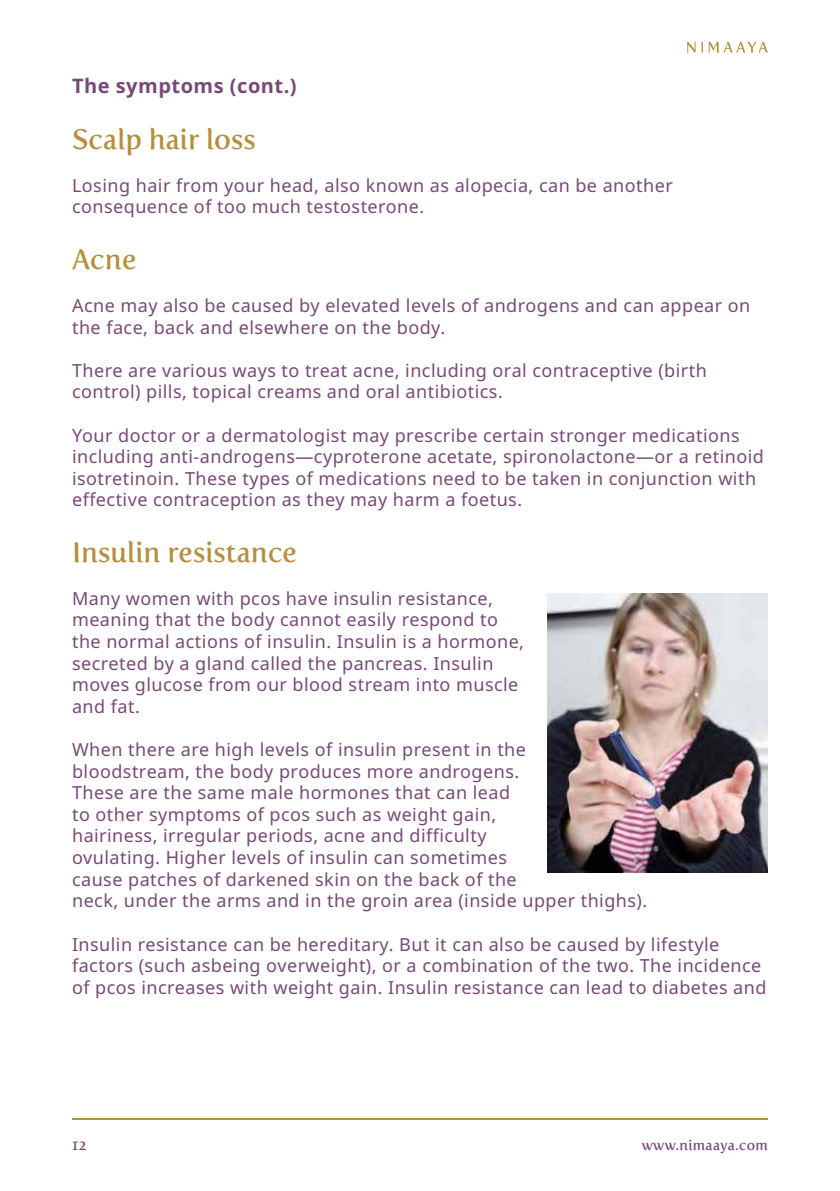
<style>
.page{position:relative;width:840px;height:1191px;background:#fff}
.page>*{position:absolute;margin:0;border:0;box-sizing:border-box;transform-origin:0 0}
.t1{font:28px "Fertigo Pro";color:#b58f3e}
.t2{font:700 20px "Noto Sans UI";letter-spacing:.025em;color:#774976}
.t3{font:18px/21.6px "Noto Sans UI";letter-spacing:.025em;color:#774976}
.t4{font:14px "Fertigo Pro";letter-spacing:.025em;color:#774976}
</style>
<div class="page">
<hr style="left:72px;top:1118px;width:695px;height:2px;background:#b58f3e">
<svg style="left:687px;top:42px;width:8px;height:11px"></svg>
<svg style="left:708px;top:42px;width:59px;height:11px"></svg>
<img style="left:547px;top:593px;width:220px;height:279px">
<p class="t2" style="left:72px;top:72px;width:226px">The symptoms (cont.)</p>
<h1 class="t1" style="left:72px;top:122px;width:185px">Scalp hair loss</h1>
<p class="t3" style="left:72px;top:174px;width:602px">Losing hair from your head, also known as alopecia, can be another consequence of too much testosterone.</p>
<h1 class="t1" style="left:72px;top:242px;width:66px">Acne</h1>
<p class="t3" style="left:72px;top:294px;width:679px">Acne may also be caused by elevated levels of androgens and can appear on the face, back and elsewhere on the body.</p>
<p class="t3" style="left:72px;top:359px;width:636px">There are various ways to treat acne, including oral contraceptive (birth control) pills, topical creams and oral antibiotics.</p>
<p class="t3" style="left:72px;top:424px;width:693px">Your doctor or a dermatologist may prescribe certain stronger medications including anti-androgens—cyproterone acetate, spironolactone—or a retinoid isotretinoin. These types of medications need to be taken in conjunction with effective contraception as they may harm a foetus.</p>
<h1 class="t1" style="left:72px;top:535px;width:226px">Insulin resistance</h1>
<p class="t3" style="left:72px;top:587px;width:453px">Many women with pcos have insulin resistance, meaning that the body cannot easily respond to the normal actions of insulin. Insulin is a hormone, secreted by a gland called the pancreas. Insulin moves glucose from our blood stream into muscle and fat.</p>
<p class="t3" style="left:72px;top:738px;width:576px">When there are high levels of insulin present in the bloodstream, the body produces more androgens.<br>These are the same male hormones that can lead<br>to other symptoms of pcos such as weight gain,<br>hairiness, irregular periods, acne and difficulty<br>ovulating. Higher levels of insulin can sometimes<br>cause patches of darkened skin on the back of the<br>neck, under the arms and in the groin area (inside upper thighs).</p>
<p class="t3" style="left:72px;top:932px;width:695px">Insulin resistance can be hereditary. But it can also be caused by lifestyle factors (such asbeing overweight), or a combination of the two. The incidence of pcos increases with weight gain. Insulin resistance can lead to diabetes and</p>
<p class="t4" style="left:72px;top:1137px;width:16px">12</p>
<p class="t4" style="left:641px;top:1137px;width:128px">www.nimaaya.com</p>
</div>
